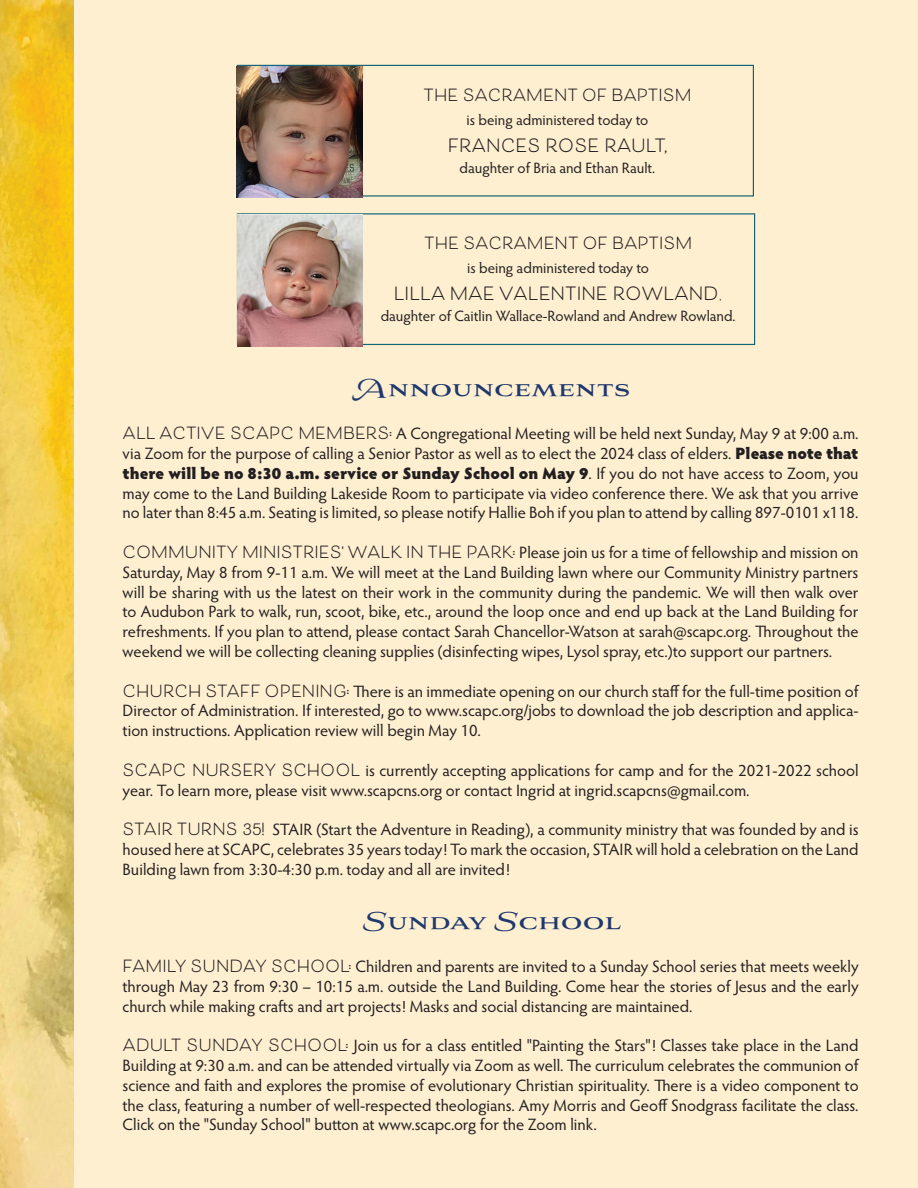
<style>
.page{position:relative;width:918px;height:1188px;background:#fff}
.page>*{position:absolute;margin:0;border:0;box-sizing:border-box;transform-origin:0 0}
.t1{font:700 30px "Aviano Royale";color:#1f386d}
.t2{font:700 18px "Beloved Sans";color:#231f20}
.t3{font:16.5px/19.8px "Hypatia Sans Pro";color:#231f20;text-align:justify}
.t4{font:700 16.5px "Beloved Sans";color:#231f20}
.t5{font:15px "Hypatia Sans Pro";color:#231f20}
.s1{font-weight:400;font-size:16.5px}
.s2{font-family:"Beloved Sans";font-weight:700}
.s3{font-weight:900}
</style>
<div class="page">
<div style="left:74px;top:0;width:844px;height:1188px;background:#feefd1"></div>
<img style="left:0;top:0;width:74px;height:1188px">
<div style="left:237px;top:65px;width:517px;height:132px;border:1px solid #126678"></div>
<img style="left:237px;top:66px;width:125px;height:132px">
<div style="left:237px;top:213px;width:518px;height:132px;border:1px solid #126678"></div>
<img style="left:237px;top:215px;width:125px;height:131px">
<p class="t4" style="left:423px;top:86px;width:270px">THE SACRAMENT OF BAPTISM</p>
<p class="t5" style="left:467px;top:110px;width:183px">is being administered today to</p>
<p class="t2" style="left:448px;top:135px;width:221px">FRANCES ROSE RAULT,</p>
<p class="t5" style="left:460px;top:158px;width:197px">daughter of Bria and Ethan Rault.</p>
<p class="t4" style="left:424px;top:234px;width:270px">THE SACRAMENT OF BAPTISM</p>
<p class="t5" style="left:467px;top:258px;width:183px">is being administered today to</p>
<p class="t2" style="left:394px;top:284px;width:330px">LILLA MAE VALENTINE ROWLAND<span class="s1">,</span></p>
<p class="t5" style="left:381px;top:306px;width:356px">daughter of Caitlin Wallace-Rowland and Andrew Rowland.</p>
<h1 class="t1" style="left:352px;top:372px;width:278px">Announcements</h1>
<p class="t3" style="left:123px;top:423px;width:738px"><span class="s2">ALL ACTIVE SCAPC MEMBERS:</span> A Congregational Meeting will be held next Sunday, May 9 at 9:00 a.m. via Zoom for the purpose of calling a Senior Pastor as well as to elect the 2024 class of elders. <span class="s3">Please note that there will be no 8:30 a.m. service or Sunday School on May 9</span>. If you do not have access to Zoom, you may come to the Land Building Lakeside Room to participate via video conference there. We ask that you arrive no later than 8:45 a.m. Seating is limited, so please notify Hallie Boh if you plan to attend by calling 897-0101 x118.</p>
<p class="t3" style="left:123px;top:542px;width:738px"><span class="s2">COMMUNITY MINISTRIES' WALK IN THE PARK:</span> Please join us for a time of fellowship and mission on Saturday, May 8 from 9-11 a.m. We will meet at the Land Building lawn where our Community Ministry partners will be sharing with us the latest on their work in the community during the pandemic. We will then walk over to Audubon Park to walk, run, scoot, bike, etc., around the loop once and end up back at the Land Building for refreshments. If you plan to attend, please contact Sarah Chancellor-Watson at sarah@scapc.org. Throughout the weekend we will be collecting cleaning supplies (disinfecting wipes, Lysol spray, etc.)to support our partners.</p>
<p class="t3" style="left:123px;top:680px;width:737px"><span class="s2">CHURCH STAFF OPENING:</span> There is an immediate opening on our church staff for the full-time position of Director of Administration. If interested, go to www.scapc.org/jobs to download the job description and applica&shy;tion instructions. Application review will begin May 10.</p>
<p class="t3" style="left:123px;top:760px;width:737px"><span class="s2">SCAPC NURSERY SCHOOL</span> is currently accepting applications for camp and for the 2021-2022 school year. To learn more, please visit www.scapcns.org or contact Ingrid at ingrid.scapcns@gmail.com.</p>
<p class="t3" style="left:123px;top:819px;width:737px"><span class="s2">STAIR TURNS 35!</span> STAIR (Start the Adventure in Reading), a community ministry that was founded by and is housed here at SCAPC, celebrates 35 years today! To mark the occasion, STAIR will hold a celebration on the Land Building lawn from 3:30-4:30 p.m. today and all are invited!</p>
<h1 class="t1" style="left:361px;top:904px;width:260px">Sunday School</h1>
<p class="t3" style="left:123px;top:956px;width:738px"><span class="s2">FAMILY SUNDAY SCHOOL:</span> Children and parents are invited to a Sunday School series that meets weekly through May 23 from 9:30 – 10:15 a.m. outside the Land Building. Come hear the stories of Jesus and the early church while making crafts and art projects! Masks and social distancing are maintained.</p>
<p class="t3" style="left:123px;top:1035px;width:738px"><span class="s2">ADULT SUNDAY SCHOOL:</span> Join us for a class entitled "Painting the Stars"! Classes take place in the Land Building at 9:30 a.m. and can be attended virtually via Zoom as well. The curriculum celebrates the communion of science and faith and explores the promise of evolutionary Christian spirituality. There is a video component to the class, featuring a number of well-respected theologians. Amy Morris and Geoff Snodgrass facilitate the class.<br>Click on the "Sunday School" button at www.scapc.org for the Zoom link.</p>
</div>
